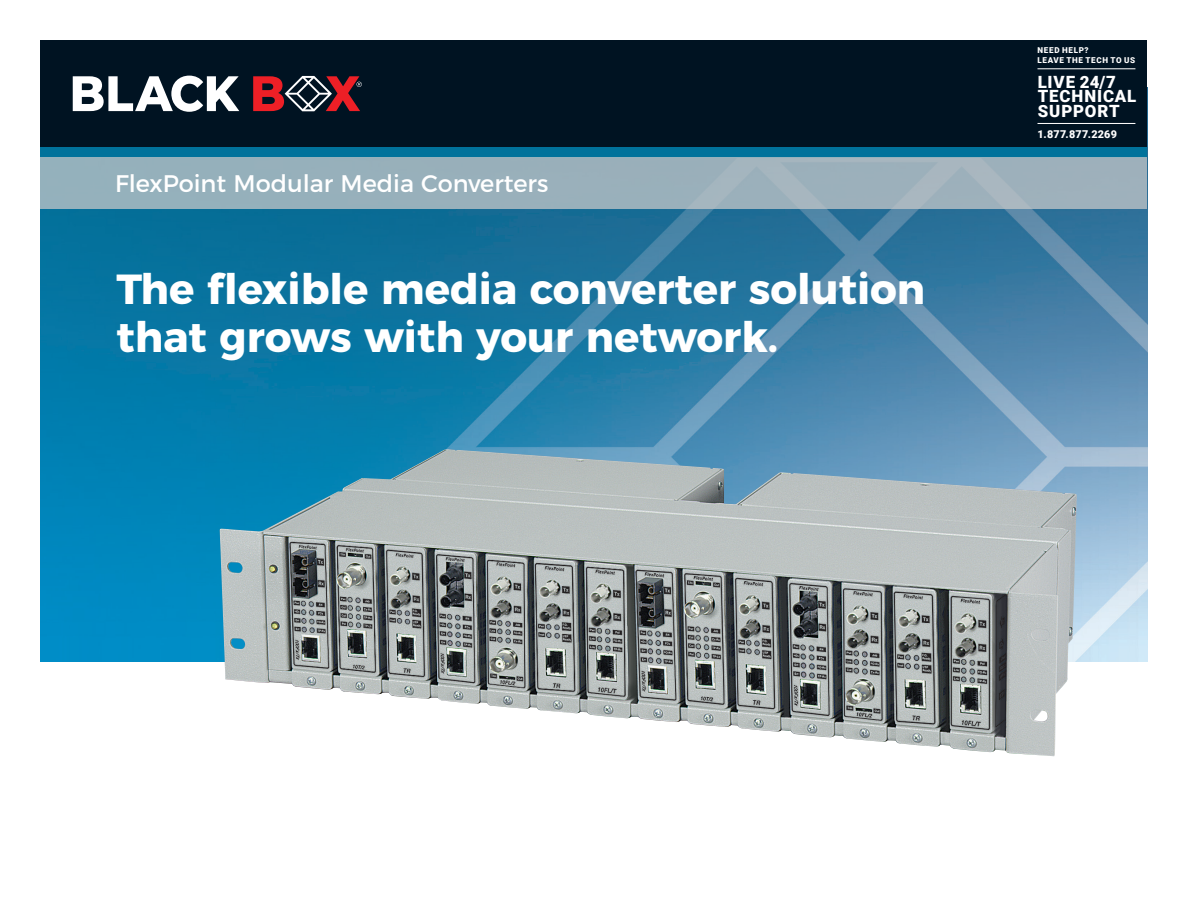
<style>
.page{position:relative;width:1188px;height:918px;background:#fff}
.page>*{position:absolute;margin:0;border:0;box-sizing:border-box;transform-origin:0 0}
.Benefit_line_DS09{font:700 42px/48px "Montserrat";color:#fff}
.Product_Name_DS09{font:24px "Montserrat";color:#fff}
.t1{font:900 16.8px "Roboto";letter-spacing:.05em;color:#fff}
.t2{font:900 10.8px "Roboto";letter-spacing:.02em;color:#fff}
.t3{font:900 8.1px "Roboto";letter-spacing:.08em;color:#fff}
</style>
<div class="page">
<img style="left:40px;top:209px;width:1108px;height:453px">
<div style="left:40px;top:147px;width:1108px;height:10px;background:#00729b"></div>
<div style="left:40px;top:157px;width:1108px;height:52px;background:linear-gradient(to right,#93b0bb,#a2b2bc)"></div>
<img style="left:220px;top:449px;width:857px;height:307px">
<div style="left:40px;top:40px;width:1108px;height:107px;background:#001322"></div>
<svg style="left:73px;top:76px;width:166px;height:36px"></svg>
<svg style="left:253px;top:76px;width:109px;height:35px"></svg>
<hr style="left:1038px;top:68px;width:97px;height:1px;background:#fff">
<hr style="left:1038px;top:123px;width:97px;height:1px;background:#fff">
<p class="Product_Name_DS09" style="left:115px;top:164px;width:435px">FlexPoint Modular Media Converters</p>
<p class="Benefit_line_DS09" style="left:117px;top:262px;width:810px">The flexible media converter solution that grows with your network.</p>
<p class="t3" style="left:1038px;top:45px;width:52px">NEED HELP?</p>
<p class="t3" style="left:1038px;top:54px;width:99px">LEAVE THE TECH TO US</p>
<p class="t1" style="left:1038px;top:70px;width:80px">LIVE 24/7</p>
<p class="t1" style="left:1038px;top:85px;width:100px">TECHNICAL</p>
<p class="t1" style="left:1038px;top:99px;width:83px">SUPPORT</p>
<p class="t2" style="left:1038px;top:127px;width:81px">1.877.877.2269</p>
</div>
